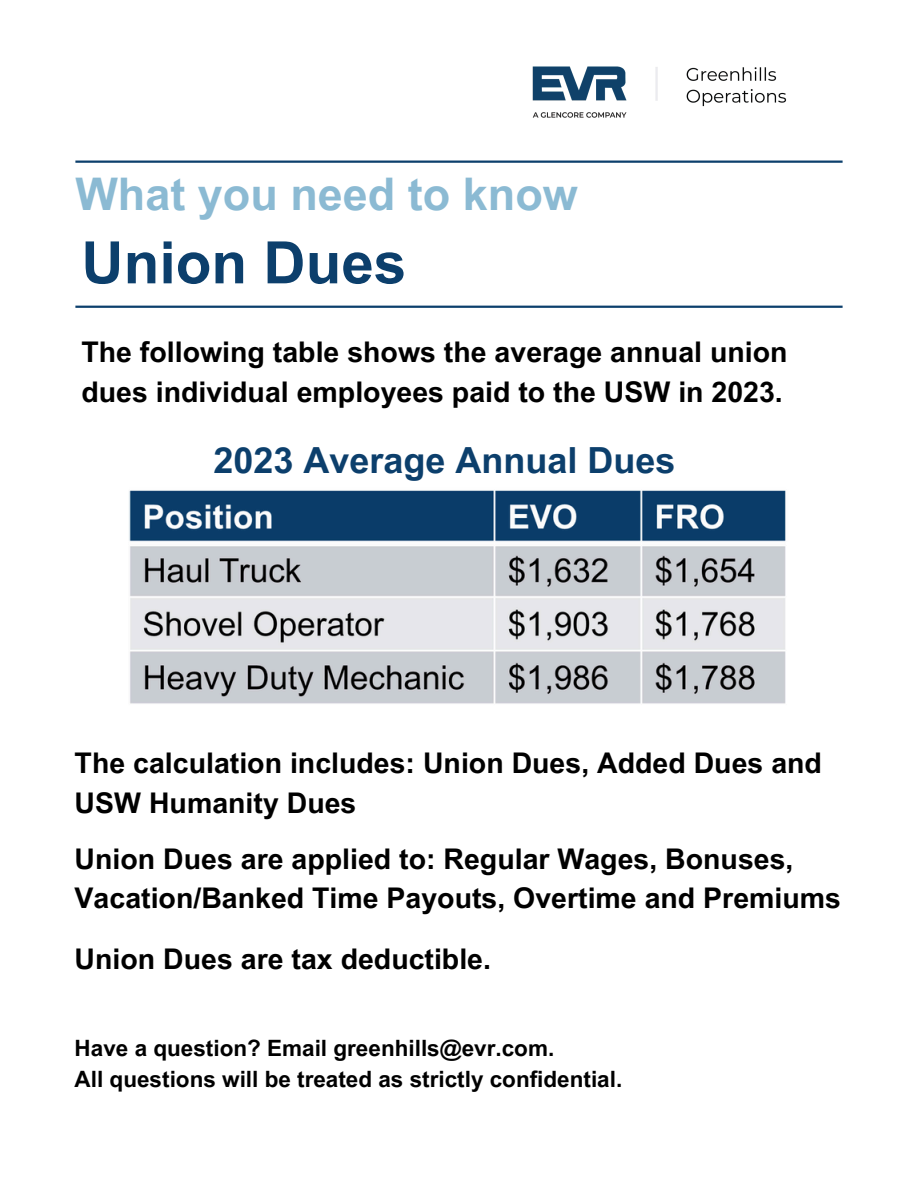
<style>
.page{position:relative;width:918px;height:1188px;background:#fff}
.page>*{position:absolute;margin:0;border:0;box-sizing:border-box;transform-origin:0 0}
.t1{font:700 58.5px "Arial MT Pro";color:#0c3f6c}
.t2{font:700 45px "Arial MT Pro";color:#8bbad3}
.t3{font:700 36px "Arial MT Pro";color:#0c3f6c}
.t4{font:700 28.5px/39.3px "Arial MT Pro";color:#000}
.t5{font:700 22.5px "Arial MT Pro";color:#000}
</style>
<div class="page">
<img style="left:532px;top:66px;width:255px;height:52px">
<hr style="left:75px;top:161px;width:768px;height:2px;background:#0c3f6c">
<hr style="left:75px;top:306px;width:768px;height:2px;background:#0c3f6c">
<img style="left:129px;top:490px;width:657px;height:214px">
<h4 class="t2" style="left:75px;top:177px;width:504px">What you need to know</h4>
<h2 class="t1" style="left:81px;top:241px;width:327px">Union Dues</h2>
<h4 class="t4" style="left:81px;top:336px;width:708px">The following table shows the average annual union dues individual employees paid to the USW in 2023.</h4>
<p class="t3" style="left:213px;top:447px;width:464px">2023 Average Annual Dues</p>
<h4 class="t4" style="left:75px;top:747px;width:749px">The calculation includes: Union Dues, Added Dues and<br>USW Humanity Dues</h4>
<h4 class="t4" style="left:75px;top:843px;width:768px">Union Dues are applied to: Regular Wages, Bonuses,<br>Vacation/Banked Time Payouts, Overtime and Premiums</h4>
<p class="t4" style="left:75px;top:943px;width:418px">Union Dues are tax deductible.</p>
<h3 class="t5" style="left:75px;top:1039px;width:481px">Have a question? Email greenhills@evr.com.</h3>
<p class="t5" style="left:75px;top:1071px;width:549px">All questions will be treated as strictly confidential.</p>
</div>
